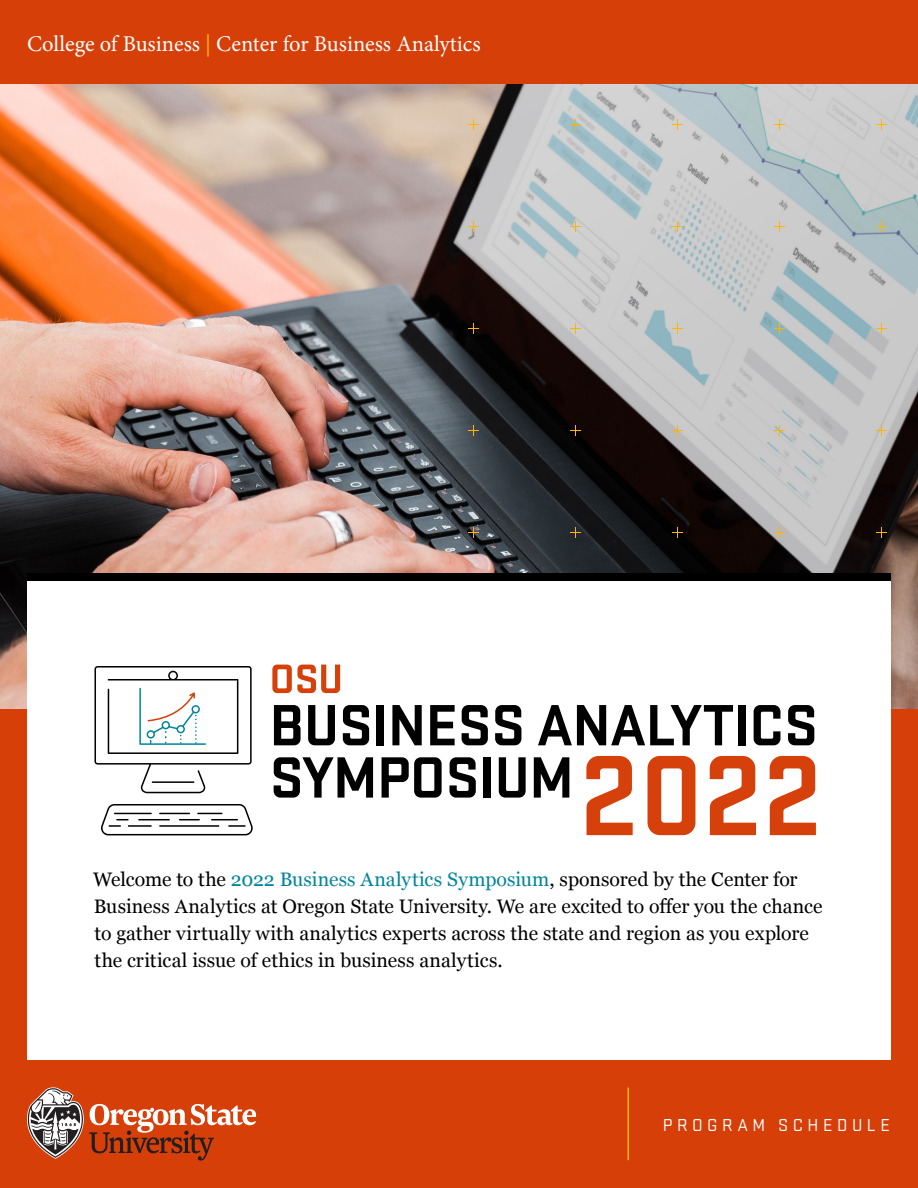
<style>
.page{position:relative;width:918px;height:1188px;background:#fff}
.page>*{position:absolute;margin:0;border:0;box-sizing:border-box;transform-origin:0 0}
.t1{font:22.5px "Minion Pro";color:#fff}
.t2{font:19.5px/27px "Georgia";color:#000}
.t3{font:18px "Stratum 2";letter-spacing:.25em;color:#fff}
.s1{color:#ffb500}
.s2{color:#00859c}
</style>
<div class="page">
<img style="left:0;top:84px;width:918px;height:625px">
<div style="left:0;top:709px;width:918px;height:479px;background:#d73f09"></div>
<hr style="left:627px;top:1088px;width:2px;height:72px;background:#ffb500">
<svg style="left:27px;top:1087px;width:229px;height:74px"></svg>
<div style="left:27px;top:581px;width:864px;height:479px;background:#fff"></div>
<div style="left:0;top:0;width:918px;height:84px;background:#d73f09"></div>
<svg style="left:468px;top:119px;width:11px;height:11px"></svg>
<svg style="left:570px;top:119px;width:11px;height:11px"></svg>
<svg style="left:672px;top:119px;width:11px;height:11px"></svg>
<svg style="left:774px;top:119px;width:11px;height:11px"></svg>
<svg style="left:876px;top:119px;width:11px;height:11px"></svg>
<svg style="left:468px;top:221px;width:11px;height:11px"></svg>
<svg style="left:570px;top:221px;width:11px;height:11px"></svg>
<svg style="left:672px;top:221px;width:11px;height:11px"></svg>
<svg style="left:774px;top:221px;width:11px;height:11px"></svg>
<svg style="left:876px;top:221px;width:11px;height:11px"></svg>
<svg style="left:468px;top:323px;width:11px;height:11px"></svg>
<svg style="left:570px;top:323px;width:11px;height:11px"></svg>
<svg style="left:672px;top:323px;width:11px;height:11px"></svg>
<svg style="left:774px;top:323px;width:11px;height:11px"></svg>
<svg style="left:876px;top:323px;width:11px;height:11px"></svg>
<svg style="left:468px;top:425px;width:11px;height:11px"></svg>
<svg style="left:570px;top:425px;width:11px;height:11px"></svg>
<svg style="left:672px;top:425px;width:11px;height:11px"></svg>
<svg style="left:774px;top:425px;width:11px;height:11px"></svg>
<svg style="left:876px;top:425px;width:11px;height:11px"></svg>
<svg style="left:468px;top:527px;width:11px;height:11px"></svg>
<svg style="left:570px;top:527px;width:11px;height:11px"></svg>
<svg style="left:672px;top:527px;width:11px;height:11px"></svg>
<svg style="left:774px;top:527px;width:11px;height:11px"></svg>
<svg style="left:876px;top:527px;width:11px;height:11px"></svg>
<div style="left:27px;top:574px;width:864px;height:7px;background:#000"></div>
<svg style="left:272px;top:665px;width:68px;height:28px"></svg>
<svg style="left:274px;top:705px;width:27px;height:40px"></svg>
<svg style="left:308px;top:705px;width:27px;height:40px"></svg>
<svg style="left:343px;top:705px;width:26px;height:40px"></svg>
<div style="left:377px;top:705px;width:7px;height:40px;background:#000"></div>
<svg style="left:392px;top:705px;width:30px;height:40px"></svg>
<svg style="left:430px;top:705px;width:25px;height:40px"></svg>
<svg style="left:462px;top:705px;width:26px;height:40px"></svg>
<svg style="left:495px;top:705px;width:26px;height:40px"></svg>
<svg style="left:538px;top:705px;width:195px;height:40px"></svg>
<div style="left:738px;top:705px;width:7px;height:40px;background:#000"></div>
<svg style="left:754px;top:705px;width:26px;height:40px"></svg>
<svg style="left:788px;top:705px;width:26px;height:40px"></svg>
<svg style="left:274px;top:757px;width:99px;height:41px"></svg>
<svg style="left:382px;top:757px;width:60px;height:41px"></svg>
<svg style="left:449px;top:757px;width:27px;height:41px"></svg>
<div style="left:483px;top:757px;width:8px;height:41px;background:#000"></div>
<svg style="left:499px;top:757px;width:27px;height:41px"></svg>
<svg style="left:534px;top:757px;width:35px;height:41px"></svg>
<svg style="left:586px;top:756px;width:47px;height:79px"></svg>
<svg style="left:648px;top:756px;width:47px;height:79px"></svg>
<svg style="left:710px;top:756px;width:46px;height:79px"></svg>
<svg style="left:770px;top:756px;width:46px;height:79px"></svg>
<svg style="left:95px;top:666px;width:158px;height:169px"></svg>
<p class="t1" style="left:27px;top:29px;width:455px">College of Business <span class="s1">|</span> Center for Business Analytics</p>
<p class="t2" style="left:93px;top:865px;width:731px">Welcome to the <span class="s2">2022 Business Analytics Symposium</span>, sponsored by the Center for Business Analytics at Oregon State University. We are excited to offer you the chance to gather virtually with analytics experts across the state and region as you explore the critical issue of ethics in business analytics.</p>
<p class="t3" style="left:663px;top:1114px;width:229px">PROGRAM SCHEDULE</p>
</div>
